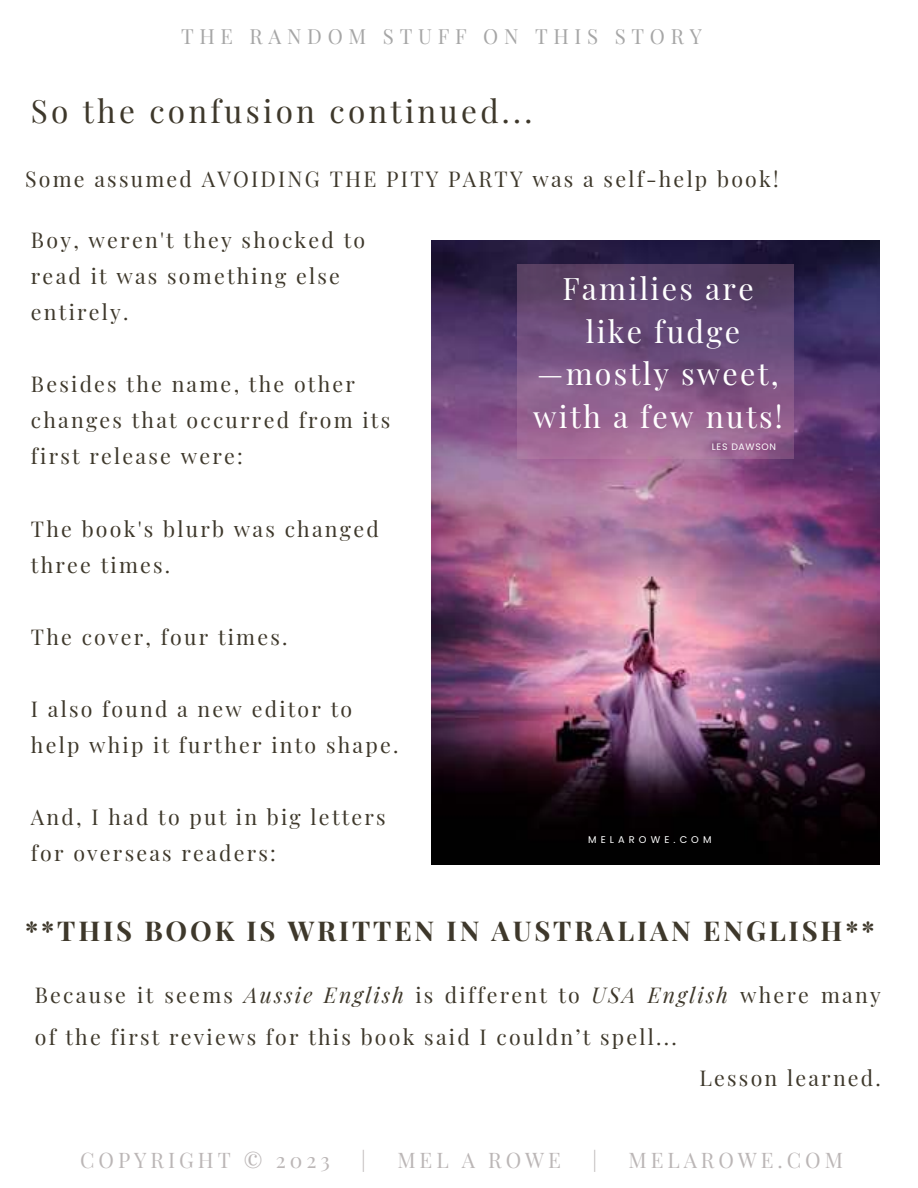
<style>
.page{position:relative;width:918px;height:1188px;background:#fff}
.page>*{position:absolute;margin:0;border:0;box-sizing:border-box;transform-origin:0 0}
.t1{font:31.5px "Playfair Display";letter-spacing:.105em;color:#3e382b}
.t2{font:30.3px/42.5px "Playfair Display";letter-spacing:.075em;color:#fff;text-align:center}
.t3{font:700 27.45px "Playfair Display";letter-spacing:.105em;color:#3e382b}
.t4{font:21.3px/36px "Playfair Display";letter-spacing:.105em;color:#3e382b}
.t5{font:21px "Playfair Display";letter-spacing:.19em;color:#bbb6b6}
.t6{font:20.4px "Playfair Display";letter-spacing:.28em;color:#a6a6a6}
.t7{font:9.75px "Poppins";letter-spacing:.415em;color:#fff}
.t8{font:9.3px "Poppins";letter-spacing:.075em;color:#fff}
.s1{font-style:italic}
</style>
<div class="page">
<img style="left:431px;top:240px;width:448px;height:624px">
<svg style="left:517px;top:264px;width:276px;height:194px;background:#78537f"></svg>
<p class="t6" style="left:181px;top:20px;width:522px">THE RANDOM STUFF ON THIS STORY</p>
<h1 class="t1" style="left:31px;top:86px;width:503px">So the confusion continued...</h1>
<p class="t4" style="left:25px;top:159px;width:755px">Some assumed AVOIDING THE PITY PARTY was a self-help book!</p>
<p class="t4" style="left:31px;top:221px;width:336px">Boy, weren't they shocked to read it was something else entirely.</p>
<p class="t4" style="left:31px;top:365px;width:361px">Besides the name, the other changes that occurred from its first release were:</p>
<p class="t4" style="left:31px;top:509px;width:349px">The book's blurb was changed three times.</p>
<p class="t4" style="left:31px;top:617px;width:258px">The cover, four times.</p>
<p class="t4" style="left:31px;top:689px;width:369px">I also found a new editor to help whip it further into shape.</p>
<p class="t4" style="left:31px;top:797px;width:356px">And, I had to put in big letters for overseas readers:</p>
<h2 class="t2" style="left:533px;top:265px;width:251px">Families are like fudge —mostly sweet, with a few nuts!</h2>
<p class="t8" style="left:712px;top:441px;width:66px">LES DAWSON</p>
<p class="t7" style="left:588px;top:834px;width:125px">MELAROWE.COM</p>
<p class="t3" style="left:25px;top:909px;width:851px">**THIS BOOK IS WRITTEN IN AUSTRALIAN ENGLISH**</p>
<p class="t4" style="left:35px;top:975px;width:847px">Because it seems <span class="s1">Aussie English</span> is different to <span class="s1">USA English</span> where many</p>
<p class="t4" style="left:35px;top:1017px;width:644px">of the first reviews for this book said I couldn’t spell...</p>
<p class="t4" style="left:699px;top:1058px;width:183px">Lesson learned.</p>
<p class="t5" style="left:80px;top:1144px;width:251px">COPYRIGHT © 2023</p>
<p class="t5" style="left:361px;top:1144px;width:6px">|</p>
<p class="t5" style="left:397px;top:1144px;width:165px">MEL A ROWE</p>
<p class="t5" style="left:592px;top:1144px;width:6px">|</p>
<p class="t5" style="left:628px;top:1144px;width:216px">MELAROWE.COM</p>
</div>
